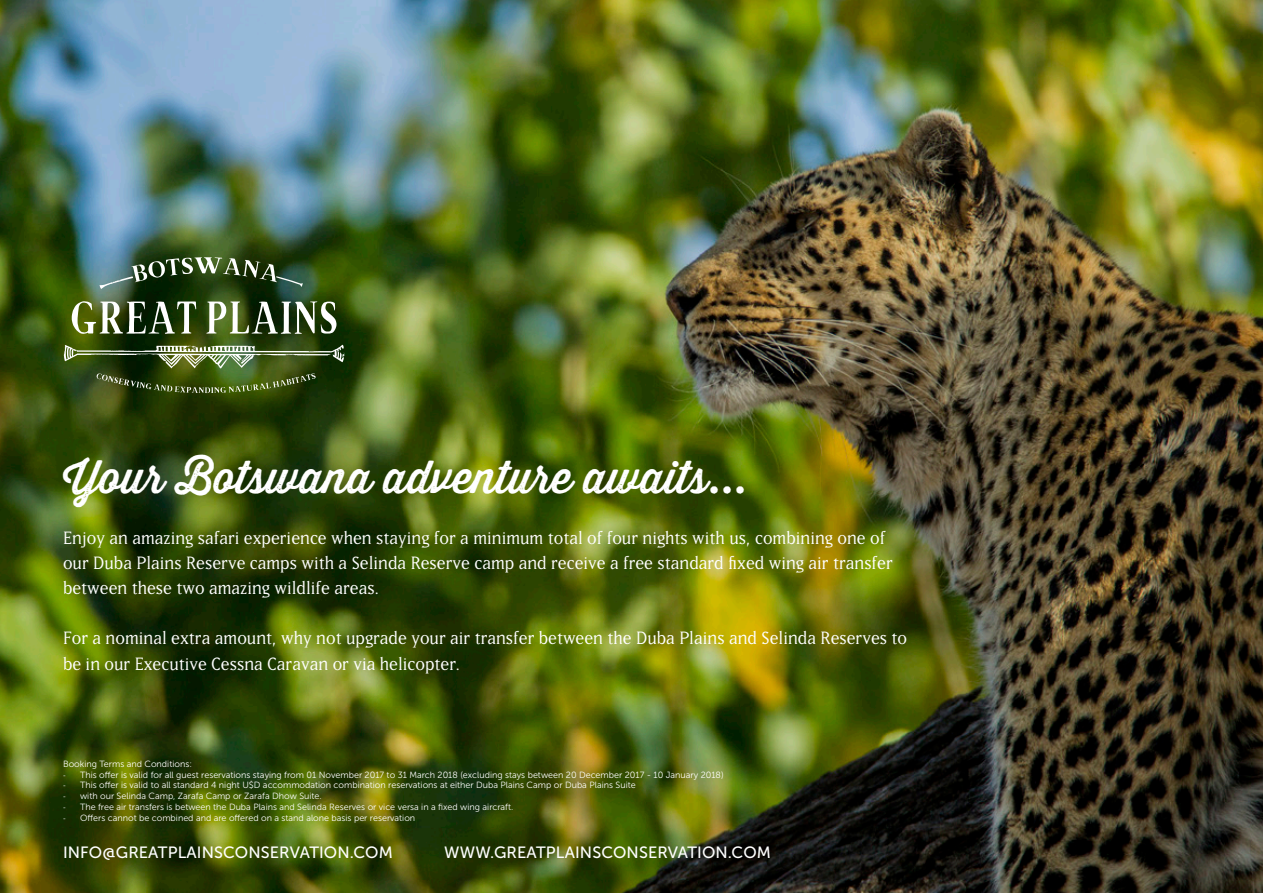
<style>
.page{position:relative;width:1263px;height:893px;background:#fff}
.page>*{position:absolute;margin:0;border:0;box-sizing:border-box;transform-origin:0 0}
.t1{font:45px "Thirsty Rough Reg";color:#fff}
.t2{font:21px/25.2px "Matrix";color:#fff}
.t3{font:16.35px "Museo Sans 500";letter-spacing:.005em;color:#fff}
.t4{font:9px "Museo Sans 300";color:#fff}
.s1{font-family:"Matrix"}
</style>
<div class="page">
<img style="left:0;top:0;width:1263px;height:893px">
<svg style="left:72px;top:301px;width:124px;height:33px"></svg>
<svg style="left:206px;top:301px;width:130px;height:33px"></svg>
<img style="left:64px;top:345px;width:281px;height:48px">
<svg style="left:99px;top:257px;width:204px;height:32px"></svg>
<p class="t1" style="left:63px;top:444px;width:686px">Your Botswana adventure awaits...</p>
<p class="t2" style="left:63px;top:525px;width:831px">Enjoy an amazing safari experience when staying for a minimum total of four nights with us, combining one of our Duba Plains Reserve camps with a Selinda Reserve camp and receive a free standard fixed wing air transfer between these two amazing wildlife areas.</p>
<p class="t2" style="left:63px;top:625px;width:845px">For a nominal extra amount, why not upgrade your air transfer between the Duba Plains and Selinda Reserves to be in our Executive Cessna Caravan or via helicopter.</p>
<p class="t4" style="left:63px;top:759px;width:130px">Booking Terms and Conditions:</p>
<p class="t4" style="left:63px;top:770px;width:662px"><span class="s1">-</span> This offer is valid for all guest reservations staying from 01 November 2017 to 31 March 2018 (excluding stays between 20 December 2017 - 10 January 2018)</p>
<p class="t4" style="left:63px;top:780px;width:574px"><span class="s1">-</span> This offer is valid to all standard 4 night U$D accommodation combination reservations at either Duba Plains Camp or Duba Plains Suite</p>
<p class="t4" style="left:63px;top:791px;width:260px"><span class="s1">-</span> with our Selinda Camp, Zarafa Camp or Zarafa Dhow Suite.</p>
<p class="t4" style="left:63px;top:802px;width:452px"><span class="s1">-</span> The free air transfers is between the Duba Plains and Selinda Reserves or vice versa in a fixed wing aircraft.</p>
<p class="t4" style="left:63px;top:813px;width:354px"><span class="s1">-</span> Offers cannot be combined and are offered on a stand alone basis per reservation</p>
<p class="t3" style="left:63px;top:844px;width:331px">INFO@GREATPLAINSCONSERVATION.COM</p>
<p class="t3" style="left:444px;top:844px;width:328px">WWW.GREATPLAINSCONSERVATION.COM</p>
</div>
